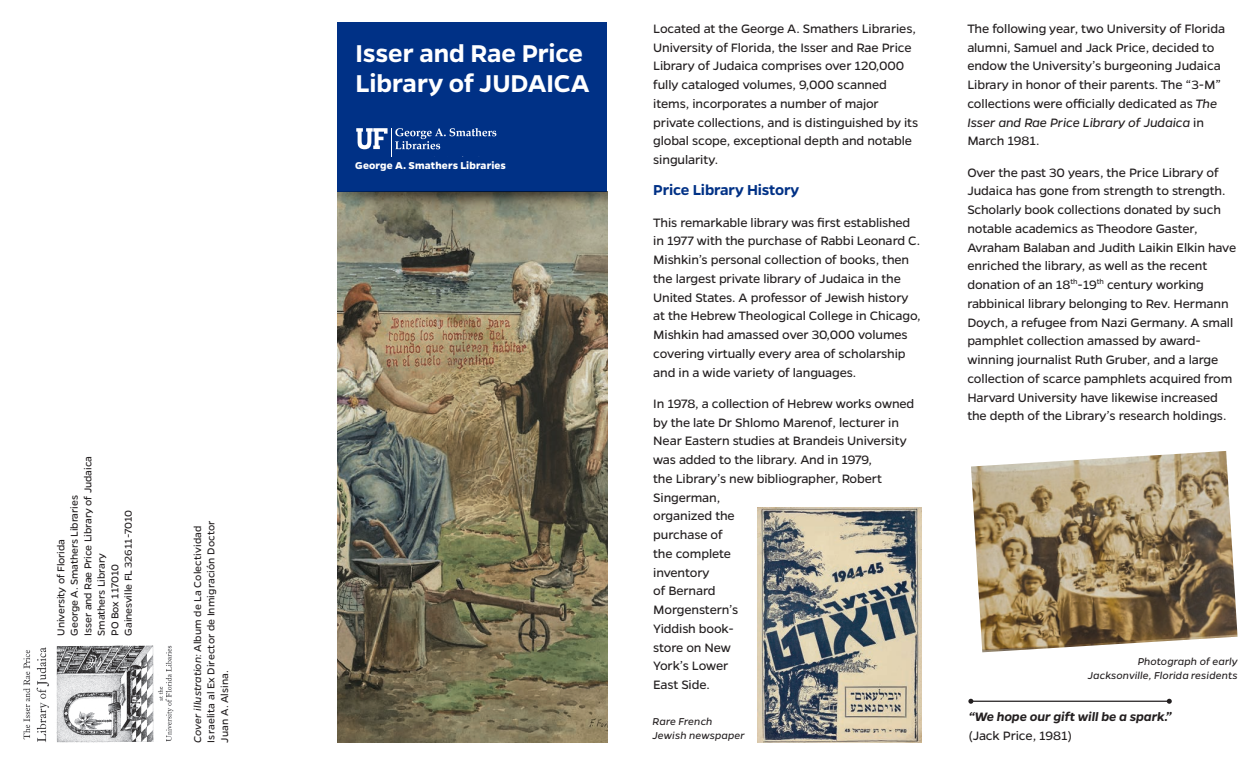
<style>
.page{position:relative;width:1260px;height:765px;background:#fff}
.page>*{position:absolute;margin:0;border:0;box-sizing:border-box;transform-origin:0 0}
.t1{font:600 27.5px/30px "Gentona";letter-spacing:-.005em;color:#fff}
.t2{font:600 16.25px "Gentona";letter-spacing:-.01em;color:#003186}
.t3{font:13.75px/18.8px "Gentona";letter-spacing:-.01em;color:#231f20}
.t4{font:italic 600 13.75px "Gentona";letter-spacing:-.005em;color:#231f20}
.captions{font:11.25px/13.5px "Gentona";letter-spacing:-.005em;color:#231f20}
.captions-2{font:italic 11.25px/13.5px "Gentona";letter-spacing:.01em;color:#231f20}
.t5{font:700 11.25px "Gentona";letter-spacing:.01em;color:#fff}
.s1{font-style:italic}
</style>
<div class="page">
<img style="left:23px;top:645px;width:151px;height:98px">
<img style="left:338px;top:222px;width:269px;height:520px">
<div style="left:338px;top:22px;width:270px;height:170px;background:#003186"></div>
<svg style="left:356px;top:128px;width:140px;height:28px"></svg>
<img style="left:971px;top:451px;width:267px;height:201px">
<img style="left:758px;top:507px;width:164px;height:235px">
<hr style="left:971px;top:701px;width:198px;height:1px;background:#231f20">
<svg style="left:968px;top:699px;width:5px;height:5px"></svg>
<svg style="left:1167px;top:699px;width:5px;height:5px"></svg>
<img style="left:338px;top:192px;width:270px;height:30px">
<p class="captions" style="left:81px;top:636px;width:181px;rotate:-90deg">Isser and Rae Price Library of Judaica</p>
<p class="captions" style="left:68px;top:636px;width:142px;rotate:-90deg">George A. Smathers Libraries</p>
<p class="captions" style="left:122px;top:636px;width:127px;rotate:-90deg">Gainesville FL 32611-7010</p>
<p class="captions" style="left:54px;top:636px;width:98px;rotate:-90deg">University of Florida</p>
<p class="captions" style="left:95px;top:636px;width:84px;rotate:-90deg">Smathers Library</p>
<p class="captions" style="left:108px;top:636px;width:73px;rotate:-90deg">PO Box 117010</p>
<p class="captions" style="left:204px;top:742px;width:224px;rotate:-90deg">Israelita al Ex Director de Inmigración Doctor<br>Juan A. Alsina.</p>
<p class="captions" style="left:191px;top:742px;width:219px;rotate:-90deg"><span class="s1">Cover illustration:</span> Album de La Colectividad</p>
<p class="t1" style="left:356px;top:38px;width:236px">Isser and Rae Price<br>Library of JUDAICA</p>
<p class="t5" style="left:355px;top:159px;width:152px">George A. Smathers Libraries</p>
<p class="t3" style="left:653px;top:19px;width:266px">Located at the George A. Smathers Libraries, University of Florida, the Isser and Rae Price Library of Judaica comprises over 120,000 fully cataloged volumes, 9,000 scanned items, incorporates a number of major private collections, and is distinguished by its global scope, exceptional depth and notable singularity.</p>
<p class="t2" style="left:653px;top:181px;width:148px">Price Library History</p>
<p class="t3" style="left:653px;top:213px;width:269px">This remarkable library was first established in 1977 with the purchase of Rabbi Leonard C.<br>Mishkin’s personal collection of books, then the largest private library of Judaica in the United States. A professor of Jewish history at the Hebrew Theological College in Chicago, Mishkin had amassed over 30,000 volumes covering virtually every area of scholarship and in a wide variety of languages.</p>
<p class="t3" style="left:653px;top:394px;width:263px">In 1978, a collection of Hebrew works owned by the late Dr Shlomo Marenof, lecturer in<br>Near Eastern studies at Brandeis University was added to the library. And in 1979,<br>the Library’s new bibliographer, Robert<br>Singerman,<br>organized the<br>purchase of<br>the complete<br>inventory<br>of Bernard<br>Morgenstern’s<br>Yiddish book-<br>store on New<br>York’s Lower<br>East Side.</p>
<p class="t3" style="left:967px;top:19px;width:259px">The following year, two University of Florida alumni, Samuel and Jack Price, decided to endow the University’s burgeoning Judaica Library in honor of their parents. The “3-M” collections were officially dedicated as <span class="s1">The Isser and Rae Price Library of Judaica</span> in March 1981.</p>
<p class="t3" style="left:967px;top:163px;width:270px">Over the past 30 years, the Price Library of Judaica has gone from strength to strength.<br>Scholarly book collections donated by such notable academics as Theodore Gaster, Avraham Balaban and Judith Laikin Elkin have enriched the library, as well as the recent donation of an 18<sup>th</sup>-19<sup>th</sup> century working rabbinical library belonging to Rev. Hermann Doych, a refugee from Nazi Germany. A small pamphlet collection amassed by award&shy;winning journalist Ruth Gruber, and a large collection of scarce pamphlets acquired from Harvard University have likewise increased the depth of the Library’s research holdings.</p>
<p class="captions-2" style="left:1138px;top:655px;width:101px">Photograph of early</p>
<p class="captions-2" style="left:1088px;top:668px;width:151px">Jacksonville, Florida residents</p>
<p class="captions-2" style="left:652px;top:715px;width:94px">Rare French<br>Jewish newspaper</p>
<p class="t4" style="left:968px;top:709px;width:205px">“We hope our gift will be a spark.”</p>
<p class="t3" style="left:968px;top:726px;width:105px">(Jack Price, 1981)</p>
</div>
